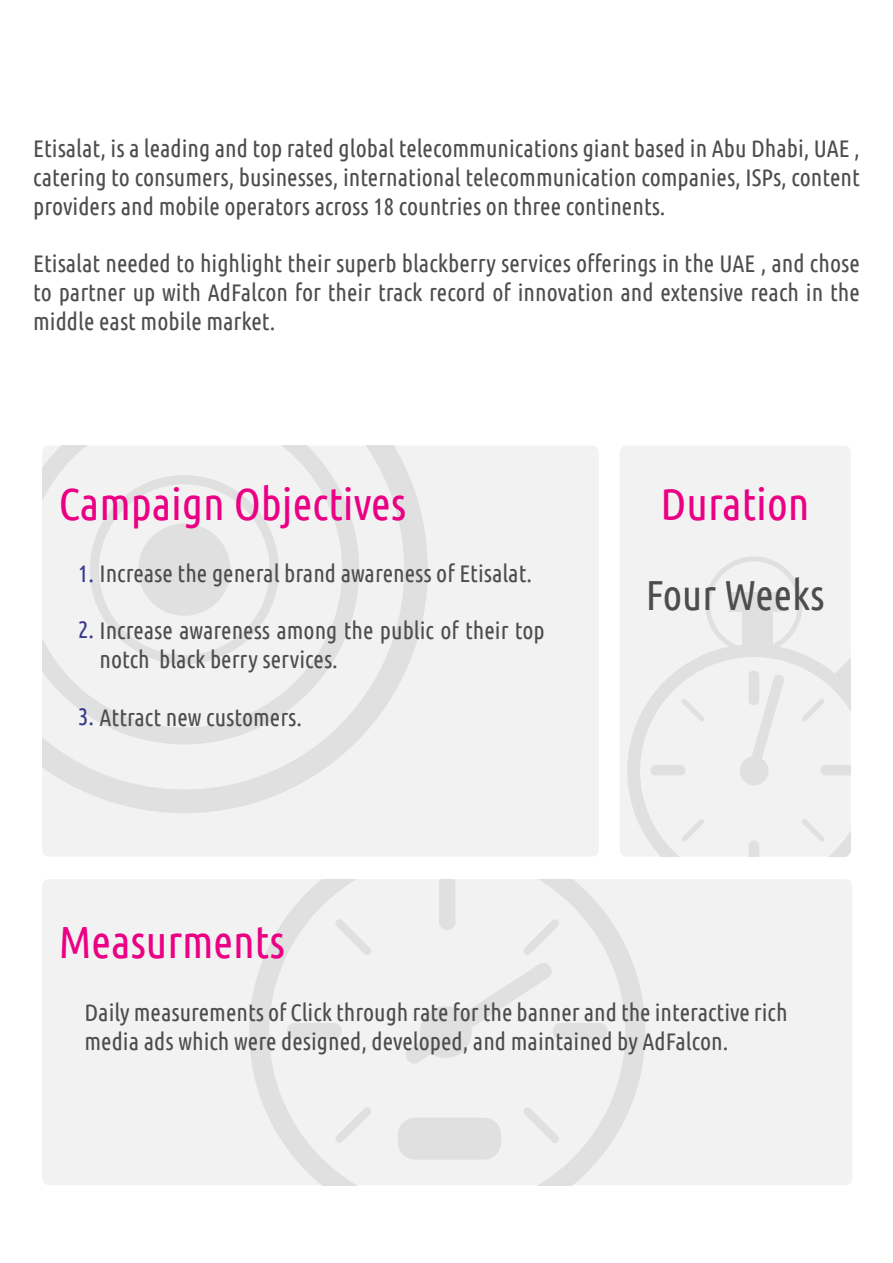
<style>
.page{position:relative;width:893px;height:1263px;background:#fff}
.page>*{position:absolute;margin:0;border:0;box-sizing:border-box;transform-origin:0 0}
.t1{font:45px "Ubuntu Condensed";color:#eb0085}
.t2{font:42px "Ubuntu Condensed";color:#4d4d4d}
.t3{font:24px/28.8px "Ubuntu Condensed";color:#4d4d4d}
.s1{color:#38388e}
</style>
<div class="page">
<div style="left:42px;top:879px;width:810px;height:306px;background:#f2f2f2;border-radius:7px"></div>
<div style="left:42px;top:446px;width:557px;height:411px;background:#f2f2f2;border-radius:7px"></div>
<div style="left:620px;top:446px;width:231px;height:411px;background:#f2f2f2;border-radius:7px"></div>
<svg style="left:249px;top:879px;width:396px;height:306px"></svg>
<svg style="left:284px;top:1023px;width:60px;height:16px"></svg>
<svg style="left:333px;top:917px;width:41px;height:40px"></svg>
<svg style="left:521px;top:1105px;width:41px;height:40px"></svg>
<svg style="left:333px;top:1105px;width:41px;height:40px"></svg>
<svg style="left:400px;top:879px;width:210px;height:189px"></svg>
<div style="left:420px;top:1006px;width:52px;height:52px;background:#e0e0e0;border-radius:50%"></div>
<div style="left:398px;top:1118px;width:103px;height:42px;background:#e0e0e0;border-radius:17px"></div>
<svg style="left:627px;top:654px;width:224px;height:203px"></svg>
<svg style="left:705px;top:556px;width:97px;height:98px"></svg>
<svg style="left:749px;top:839px;width:10px;height:18px"></svg>
<svg style="left:819px;top:765px;width:32px;height:10px"></svg>
<svg style="left:649px;top:765px;width:38px;height:10px"></svg>
<svg style="left:680px;top:697px;width:26px;height:26px"></svg>
<svg style="left:800px;top:817px;width:26px;height:26px"></svg>
<svg style="left:800px;top:697px;width:26px;height:26px"></svg>
<svg style="left:680px;top:817px;width:26px;height:26px"></svg>
<svg style="left:745px;top:669px;width:41px;height:114px"></svg>
<div style="left:740px;top:756px;width:28px;height:29px;background:#e0e0e0;border-radius:50%"></div>
<div style="left:743px;top:606px;width:30px;height:45px;background:#e0e0e0"></div>
<div style="left:729px;top:592px;width:53px;height:20px;background:#e0e0e0"></div>
<svg style="left:833px;top:654px;width:18px;height:38px"></svg>
<svg style="left:42px;top:446px;width:386px;height:367px"></svg>
<svg style="left:42px;top:446px;width:317px;height:298px"></svg>
<svg style="left:90px;top:475px;width:189px;height:189px"></svg>
<div style="left:138px;top:523px;width:92px;height:93px;background:#e0e0e0;border-radius:50%"></div>
<p class="t3" style="left:33px;top:133px;width:828px;text-align:justify">Etisalat, is a leading and top rated global telecommunications giant based in Abu Dhabi, UAE , catering to consumers, businesses, international telecommunication companies, ISPs, content providers and mobile operators across 18 countries on three continents.</p>
<p class="t3" style="left:33px;top:248px;width:828px;text-align:justify">Etisalat needed to highlight their superb blackberry services offerings in the UAE , and chose to partner up with AdFalcon for their track record of innovation and extensive reach in the middle east mobile market.</p>
<h1 class="t1" style="left:59px;top:476px;width:349px">Campaign Objectives</h1>
<p class="t3" style="left:78px;top:558px;width:455px"><span class="s1">1.</span> Increase the general brand awareness of Etisalat.</p>
<p class="t3" style="left:100px;top:616px;width:447px;text-indent:-21px"><span class="s1">2.</span> Increase awareness among the public of their top notch black berry services.</p>
<p class="t3" style="left:78px;top:702px;width:225px"><span class="s1">3.</span> Attract new customers.</p>
<h1 class="t1" style="left:59px;top:914px;width:228px">Measurments</h1>
<h1 class="t1" style="left:660px;top:476px;width:150px">Duration</h1>
<h2 class="t2" style="left:646px;top:569px;width:180px">Four Weeks</h2>
<p class="t3" style="left:85px;top:998px;width:705px">Daily measurements of Click through rate for the banner and the interactive rich media ads which were designed, developed, and maintained by AdFalcon.</p>
</div>
